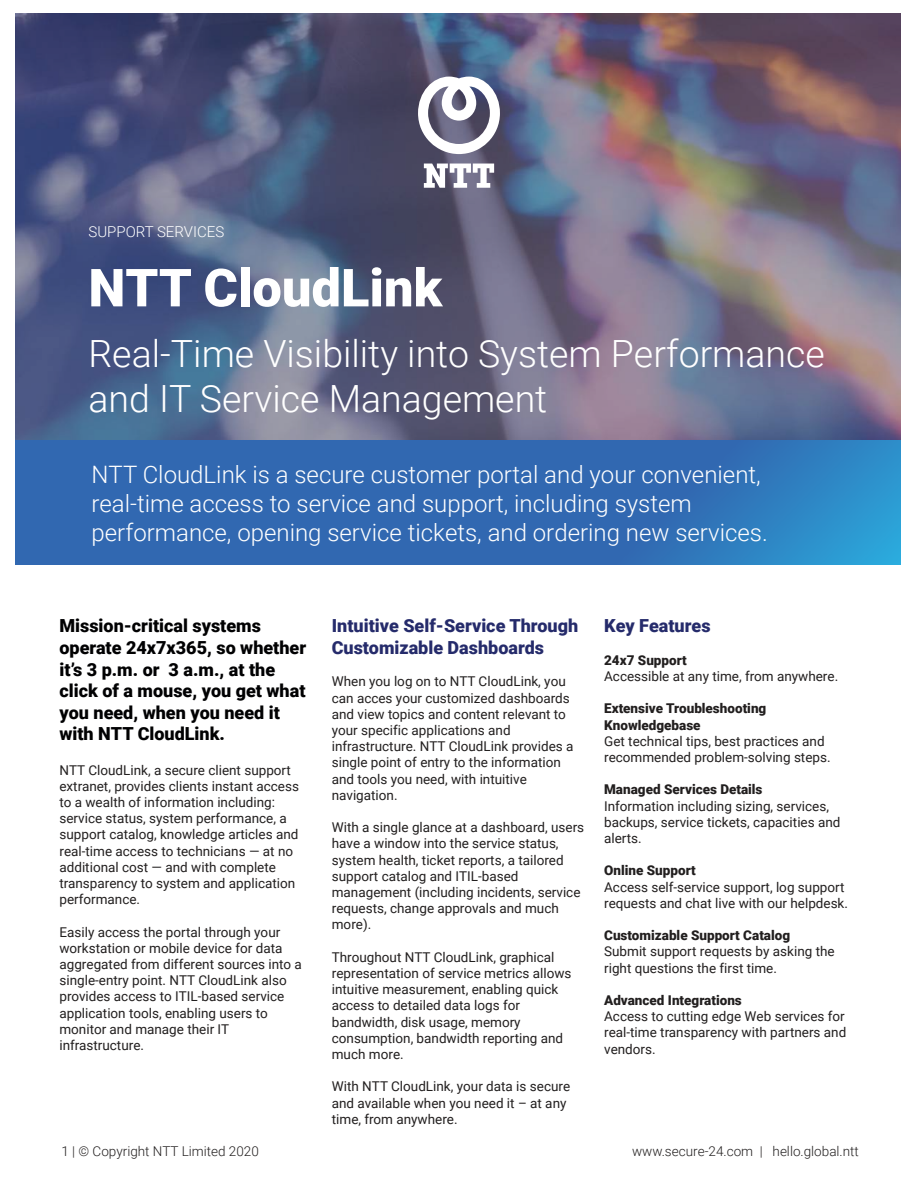
<style>
.page{position:relative;width:918px;height:1188px;background:#fff}
.page>*{position:absolute;margin:0;border:0;box-sizing:border-box;transform-origin:0 0}
.t1{font:900 52.5px "Roboto";color:#fff}
.t2{font:300 37.5px/45px "Roboto";color:#fff}
.t3{font:300 24px/28.8px "Roboto";color:#fff}
.t4{font:900 18px/21.6px "Roboto";color:#010102}
.t5{font:900 18px/21.6px "Roboto";color:#252b6b}
.t6{font:300 15px "Roboto";color:#fff}
.t7{font:13.5px/16.2px "Roboto";color:#221f1f}
.t8{font:900 13.5px/16.2px "Roboto";color:#221f1f}
.t9{font:300 13.5px "Roboto";color:#221f1f}
</style>
<div class="page">
<img style="left:15px;top:13px;width:886px;height:427px">
<img style="left:15px;top:440px;width:886px;height:125px">
<svg style="left:424px;top:164px;width:70px;height:24px"></svg>
<svg style="left:418px;top:77px;width:82px;height:77px"></svg>
<p class="t6" style="left:88px;top:225px;width:137px">SUPPORT SERVICES</p>
<h1 class="t1" style="left:88px;top:266px;width:355px">NTT CloudLink</h1>
<h2 class="t2" style="left:88px;top:335px;width:738px">Real-Time Visibility into System Performance and IT Service Management</h2>
<h3 class="t3" style="left:92px;top:462px;width:678px">NTT CloudLink is a secure customer portal and your convenient, real-time access to service and support, including system performance, opening service tickets, and ordering new services.</h3>
<h3 class="t4" style="left:59px;top:617px;width:248px">Mission-critical systems operate 24x7x365, so whether it’s 3 p.m. or 3 a.m., at the click of a mouse, you get what you need, when you need it with NTT CloudLink.</h3>
<p class="t7" style="left:59px;top:763px;width:241px">NTT CloudLink, a secure client support extranet, provides clients instant access to a wealth of information including: service status, system performance, a support catalog, knowledge articles and real-time access to technicians — at no additional cost — and with complete transparency to system and application performance.</p>
<p class="t7" style="left:59px;top:925px;width:244px">Easily access the portal through your workstation or mobile device for data aggregated from different sources into a single-entry point. NTT CloudLink also provides access to ITIL-based service application tools, enabling users to monitor and manage their IT infrastructure.</p>
<h3 class="t5" style="left:332px;top:617px;width:248px">Intuitive Self-Service Through<br>Customizable Dashboards</h3>
<p class="t7" style="left:332px;top:674px;width:243px">When you log on to NTT CloudLink, you can acces your customized dashboards and view topics and content relevant to your specific applications and infrastructure. NTT CloudLink provides a single point of entry to the information and tools you need, with intuitive navigation.</p>
<p class="t7" style="left:332px;top:820px;width:254px">With a single glance at a dashboard, users have a window into the service status, system health, ticket reports, a tailored support catalog and ITIL-based management (including incidents, service requests, change approvals and much more).</p>
<p class="t7" style="left:332px;top:950px;width:241px">Throughout NTT CloudLink, graphical representation of service metrics allows intuitive measurement, enabling quick access to detailed data logs for bandwidth, disk usage, memory consumption, bandwidth reporting and much more.</p>
<p class="t7" style="left:332px;top:1079px;width:240px">With NTT CloudLink, your data is secure and available when you need it – at any time, from anywhere.</p>
<h3 class="t5" style="left:604px;top:617px;width:108px">Key Features</h3>
<p class="t8" style="left:604px;top:653px;width:84px">24x7 Support</p>
<p class="t7" style="left:604px;top:669px;width:236px">Accessible at any time, from anywhere.</p>
<p class="t8" style="left:604px;top:702px;width:164px">Extensive Troubleshooting<br>Knowledgebase</p>
<p class="t7" style="left:604px;top:734px;width:228px">Get technical tips, best practices and recommended problem-solving steps.</p>
<p class="t8" style="left:604px;top:783px;width:160px">Managed Services Details</p>
<p class="t7" style="left:604px;top:799px;width:238px">Information including sizing, services, backups, service tickets, capacities and alerts.</p>
<p class="t8" style="left:604px;top:864px;width:93px">Online Support</p>
<p class="t7" style="left:604px;top:880px;width:245px">Access self-service support, log support requests and chat live with our helpdesk.</p>
<p class="t8" style="left:604px;top:928px;width:188px">Customizable Support Catalog</p>
<p class="t7" style="left:604px;top:944px;width:232px">Submit support requests by asking the right questions the first time.</p>
<p class="t8" style="left:604px;top:993px;width:139px">Advanced Integrations</p>
<p class="t7" style="left:604px;top:1009px;width:244px;text-align:justify">Access to cutting edge Web services for real-time transparency with partners and vendors.</p>
<p class="t9" style="left:62px;top:1146px;width:199px">1 | © Copyright NTT Limited 2020</p>
<p class="t9" style="left:632px;top:1146px;width:228px">www.secure-24.com | hello.global.ntt</p>
</div>
